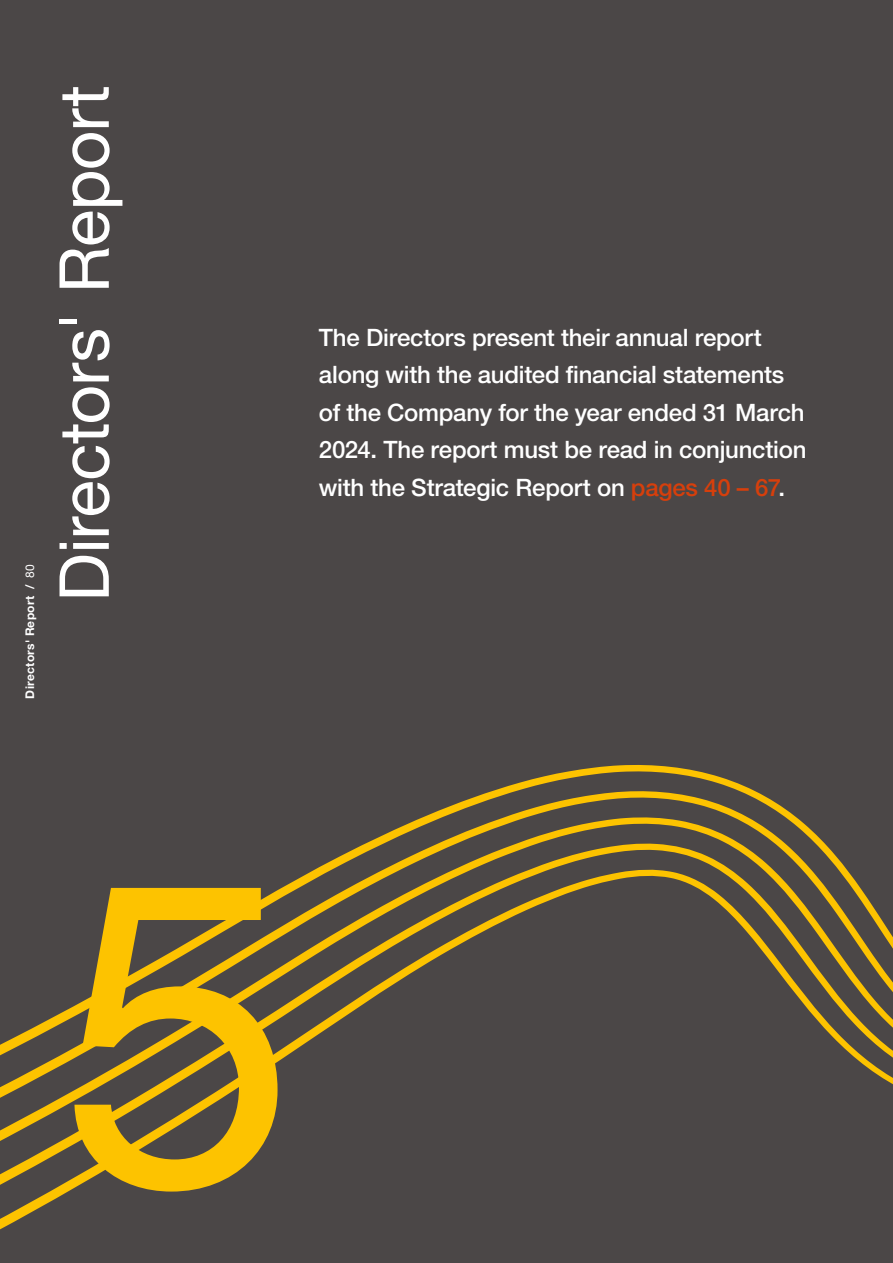
<style>
.page{position:relative;width:893px;height:1263px;background:#4b4747}
.page>*{position:absolute;margin:0;border:0;box-sizing:border-box;transform-origin:0 0}
.t1{font:428.25px "Helvetica Neue LT Pro";color:#fdc300}
.t2{font:69px "Helvetica Neue LT Pro";letter-spacing:-.01em;color:#fff}
.t3{font:500 24px/37.5px "Helvetica Neue LT Pro";letter-spacing:-.01em;color:#fff}
.t4{font:700 12px "Helvetica Neue LT Pro";letter-spacing:.025em;color:#fff}
.s1{font-weight:400}
.s2{color:#d63f0c}
</style>
<div class="page">
<svg style="left:0;top:765px;width:893px;height:465px"></svg>
<p class="t4" style="left:22px;top:698px;width:136px;rotate:-90deg">Directors' Report / <span class="s1">80</span></p>
<h2 class="t2" style="left:42px;top:602px;width:518px;rotate:-90deg">Directors' Report</h2>
<p class="t3" style="left:319px;top:318px;width:489px">The Directors present their annual report along with the audited financial statements of the Company for the year ended 31 March 2024. The report must be read in conjunction with the Strategic Report on <span class="s2">pages 40 – 67</span>.</p>
<h1 class="t1" style="left:60px;top:770px;width:240px">5</h1>
</div>
